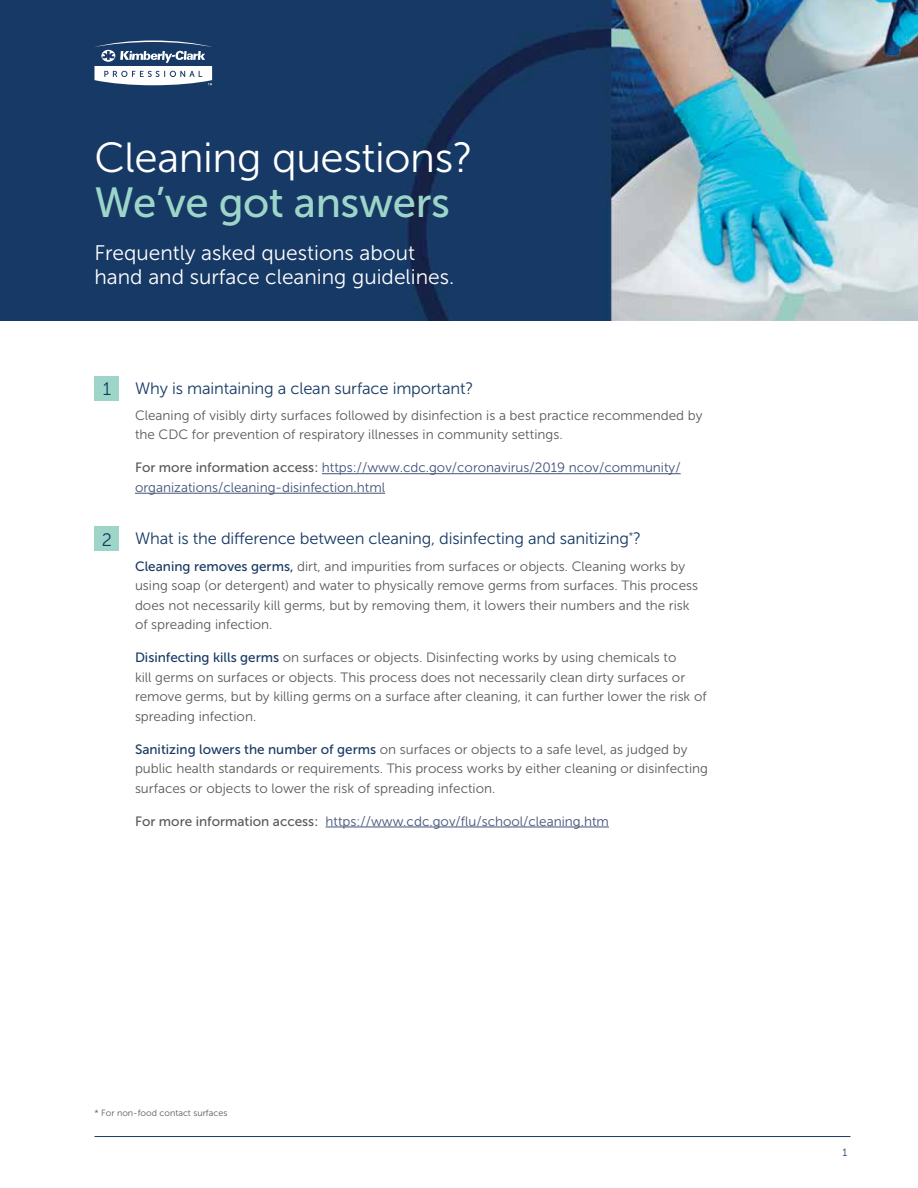
<style>
.page{position:relative;width:918px;height:1188px;background:#fff}
.page>*{position:absolute;margin:0;border:0;box-sizing:border-box;transform-origin:0 0}
.t1{font:42px "Museo Sans 300";letter-spacing:-.01em;color:#fff}
.t2{font:42px "Museo Sans 500";letter-spacing:-.01em;color:#9dd6c9}
.t3{font:21px/24px "Museo Sans 300";color:#fff}
.t4{font:18px "Museo Sans 300";color:#173a64}
.t5{font:16.5px "Museo Sans 300";letter-spacing:-.01em;color:#173a64}
.t6{font:13.5px/19.5px "Museo Sans 300";color:#58595b}
.t7{font:13.5px/19.5px "Museo Sans 300";color:#425378}
.t8{font:10.5px "Museo Sans 300";color:#173a64}
.t9{font:9px "Museo Sans 300";color:#58595b}
.s1{font-family:"Museo Sans 500";color:#58595b}
.s2{font-family:"Museo Sans 500";color:#173a64}
</style>
<div class="page">
<img style="left:0;top:0;width:918px;height:320px">
<svg style="left:94px;top:41px;width:118px;height:44px"></svg>
<hr style="left:322px;top:473px;width:359px;height:1px;background:#425378">
<hr style="left:135px;top:493px;width:250px;height:1px;background:#425378">
<hr style="left:326px;top:827px;width:283px;height:1px;background:#425378">
<div style="left:94px;top:376px;width:25px;height:25px;background:#9dd6c9"></div>
<div style="left:94px;top:526px;width:25px;height:25px;background:#9dd6c9"></div>
<hr style="left:94px;top:1136px;width:756px;height:1px;background:#173a64">
<h1 class="t1" style="left:94px;top:135px;width:380px">Cleaning questions?</h1>
<h1 class="t2" style="left:94px;top:179px;width:357px">We’ve got answers</h1>
<h2 class="t3" style="left:94px;top:241px;width:361px">Frequently asked questions about hand and surface cleaning guidelines.</h2>
<h3 class="t4" style="left:103px;top:379px;width:10px">1</h3>
<h3 class="t4" style="left:102px;top:530px;width:12px">2</h3>
<p class="t5" style="left:135px;top:379px;width:340px">Why is maintaining a clean surface important?</p>
<p class="t6" style="left:135px;top:406px;width:569px">Cleaning of visibly dirty surfaces followed by disinfection is a best practice recommended by the CDC for prevention of respiratory illnesses in community settings.</p>
<p class="t7" style="left:135px;top:458px;width:547px"><span class="s1">For more information access:</span> https://www.cdc.gov/coronavirus/2019 ncov/community/ organizations/cleaning-disinfection.html</p>
<p class="t5" style="left:135px;top:530px;width:508px">What is the difference between cleaning, disinfecting and sanitizing<sup>*</sup>?</p>
<p class="t6" style="left:135px;top:556px;width:565px"><span class="s2">Cleaning removes germs,</span> dirt, and impurities from surfaces or objects. Cleaning works by using soap (or detergent) and water to physically remove germs from surfaces. This process does not necessarily kill germs, but by removing them, it lowers their numbers and the risk of spreading infection.</p>
<p class="t6" style="left:135px;top:648px;width:573px"><span class="s2">Disinfecting kills germs</span> on surfaces or objects. Disinfecting works by using chemicals to<br>kill germs on surfaces or objects. This process does not necessarily clean dirty surfaces or remove germs, but by killing germs on a surface after cleaning, it can further lower the risk of spreading infection.</p>
<p class="t6" style="left:135px;top:739px;width:575px"><span class="s2">Sanitizing lowers the number of germs</span> on surfaces or objects to a safe level, as judged by public health standards or requirements. This process works by either cleaning or disinfecting surfaces or objects to lower the risk of spreading infection.</p>
<p class="t7" style="left:135px;top:811px;width:476px"><span class="s1">For more information access:</span> https://www.cdc.gov/flu/school/cleaning.htm</p>
<p class="t9" style="left:94px;top:1108px;width:134px">* For non-food contact surfaces</p>
<p class="t8" style="left:842px;top:1147px;width:6px">1</p>
</div>
